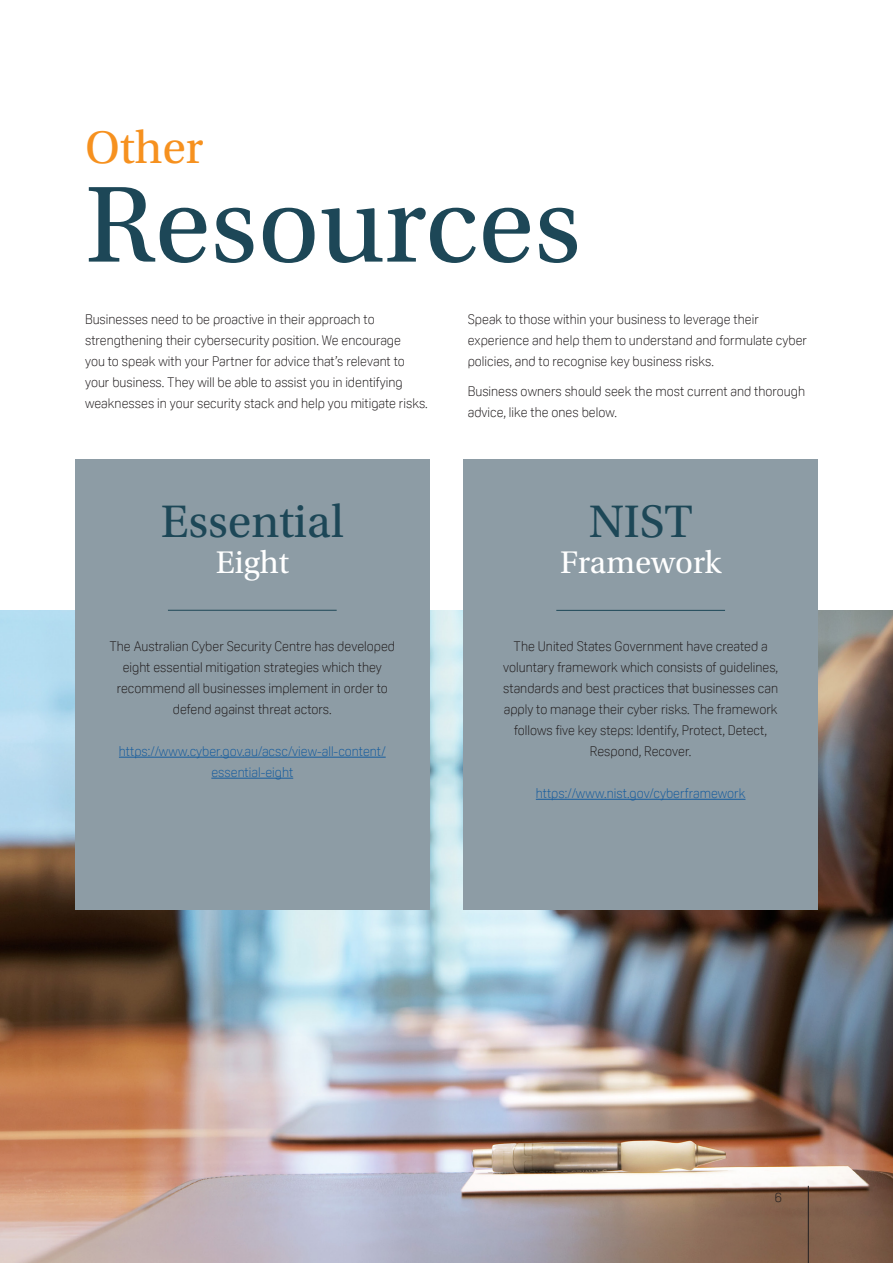
<style>
.page{position:relative;width:893px;height:1263px;background:#fff}
.page>*{position:absolute;margin:0;border:0;box-sizing:border-box;transform-origin:0 0}
.Title_01_Left{font:114px "Utopia Std";color:#1d4757}
.Title_02_Center{font:48px "Utopia Std";color:#1d4757}
.Title_02_Left{font:48px "Utopia Std";color:#f6911f}
.Title_03_Center{font:33px "Utopia Std";color:#fff}
.t1{font:300 13.5px/21px "Oscine";color:#231f20}
.t2{font:300 13.5px/21px "Oscine";color:#175d9e;text-align:center}
</style>
<div class="page">
<img style="left:0;top:611px;width:893px;height:652px">
<div style="left:75px;top:459px;width:354px;height:451px;background:#8d9ca5"></div>
<div style="left:463px;top:459px;width:355px;height:451px;background:#8d9ca5"></div>
<hr style="left:536px;top:799px;width:209px;height:1px;background:#175d9e">
<hr style="left:556px;top:610px;width:169px;height:1px;background:#1d4757">
<hr style="left:119px;top:757px;width:267px;height:1px;background:#175d9e">
<hr style="left:211px;top:778px;width:82px;height:1px;background:#175d9e">
<hr style="left:168px;top:610px;width:169px;height:1px;background:#1d4757">
<hr style="left:808px;top:1186px;width:1px;height:77px;background:#231f20">
<p class="Title_02_Left" style="left:85px;top:121px;width:120px">Other</p>
<p class="Title_01_Left" style="left:85px;top:163px;width:497px">Resources</p>
<p class="t1" style="left:85px;top:309px;width:344px">Businesses need to be proactive in their approach to strengthening their cybersecurity position. We encourage<br>you to speak with your Partner for advice that’s relevant to your business. They will be able to assist you in identifying weaknesses in your security stack and help you mitigate risks.</p>
<p class="t1" style="left:468px;top:309px;width:341px">Speak to those within your business to leverage their experience and help them to understand and formulate cyber policies, and to recognise key business risks.</p>
<p class="t1" style="left:468px;top:381px;width:339px">Business owners should seek the most current and thorough advice, like the ones below.</p>
<p class="Title_02_Center" style="left:161px;top:495px;width:185px">Essential</p>
<p class="Title_02_Center" style="left:589px;top:496px;width:105px">NIST</p>
<p class="Title_03_Center" style="left:216px;top:544px;width:75px">Eight</p>
<p class="Title_03_Center" style="left:560px;top:544px;width:163px">Framework</p>
<p class="t1" style="left:109px;top:636px;width:287px;text-align:center">The Australian Cyber Security Centre has developed eight essential mitigation strategies which they recommend all businesses implement in order to defend against threat actors.</p>
<p class="t2" style="left:119px;top:741px;width:268px">https://www.cyber.gov.au/acsc/view-all-content/ essential-eight</p>
<p class="t1" style="left:503px;top:636px;width:276px;text-align:center">The United States Government have created a voluntary framework which consists of guidelines, standards and best practices that businesses can apply to manage their cyber risks. The framework follows five key steps: Identify, Protect, Detect, Respond, Recover.</p>
<p class="t2" style="left:536px;top:783px;width:211px">https://www.nist.gov/cyberframework</p>
<p class="t1" style="left:775px;top:1186px;width:9px">6</p>
</div>
